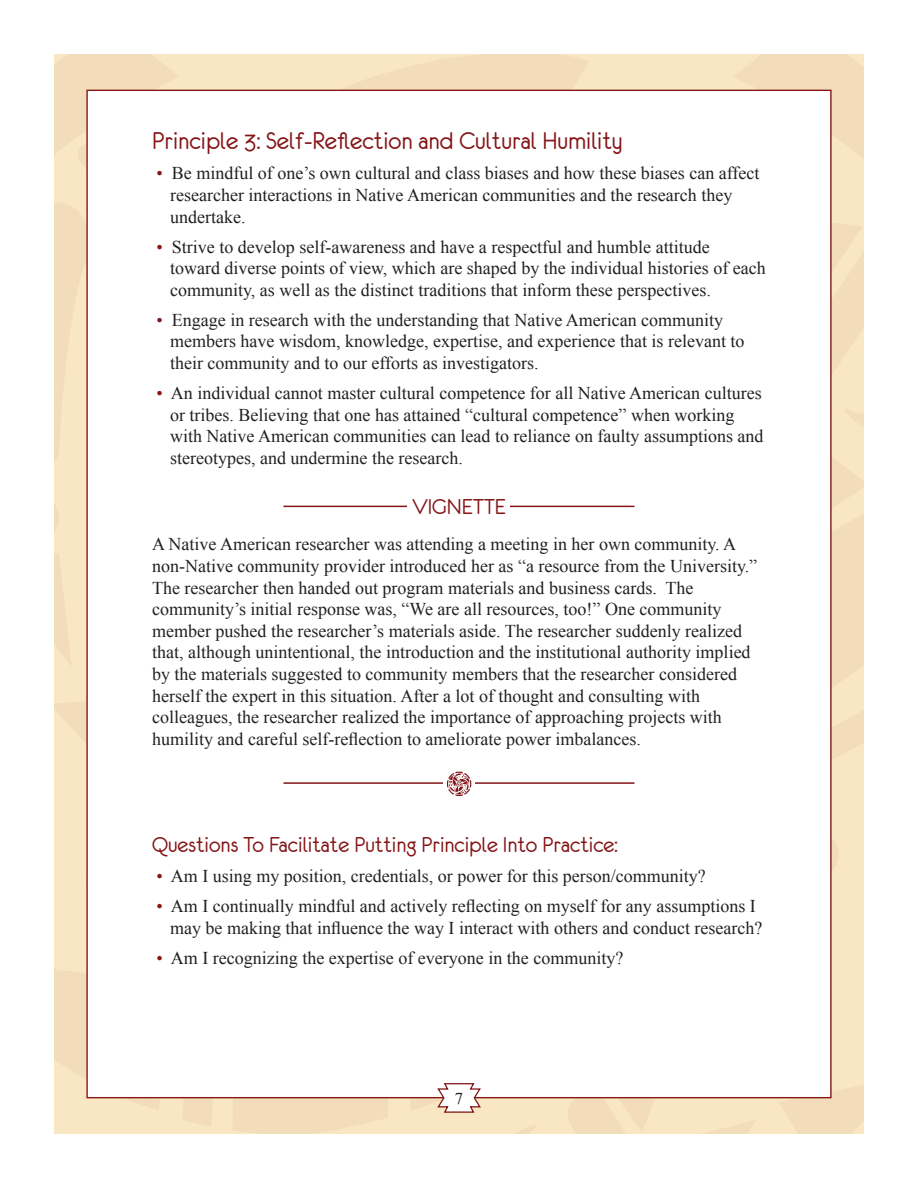
<style>
.page{position:relative;width:918px;height:1188px;background:#fff}
.page>*{position:absolute;margin:0;border:0;box-sizing:border-box;transform-origin:0 0}
.t1{font:27px "Eurofurenceregular";color:#851517}
.t2{font:24px "Eurofurenceregular";color:#851517}
.t3{font:18px/21.6px "Times New Roman";color:#231f20}
.t4{font:16.5px "Times New Roman";color:#231f20}
.s1{color:#851517}
</style>
<div class="page">
<div style="left:54px;top:485px;width:32px;height:215px;background:#f9e6c2"></div>
<svg style="left:425px;top:54px;width:126px;height:36px;background:#f2dab8"></svg>
<div style="left:832px;top:554px;width:32px;height:91px;background:#f3dcba"></div>
<svg style="left:832px;top:645px;width:32px;height:146px;background:#f6e1be"></svg>
<div style="left:232px;top:1098px;width:99px;height:36px;background:#f3dcba"></div>
<svg style="left:54px;top:855px;width:170px;height:279px;background:#f6e2bf"></svg>
<svg style="left:54px;top:54px;width:371px;height:431px;background:#f5e0bd"></svg>
<svg style="left:54px;top:494px;width:5px;height:47px"></svg>
<svg style="left:54px;top:553px;width:18px;height:114px;background:#f5e0bd"></svg>
<svg style="left:54px;top:700px;width:32px;height:98px;background:#f7e3c0"></svg>
<svg style="left:551px;top:54px;width:313px;height:500px;background:#f5e0bd"></svg>
<div style="left:791px;top:831px;width:48px;height:47px;background:#f3dcba;border-radius:50%"></div>
<div style="left:86px;top:90px;width:746px;height:1008px;background:#fff;border:1px solid #851517"></div>
<svg style="left:331px;top:904px;width:533px;height:230px"></svg>
<svg style="left:283px;top:771px;width:352px;height:25px"></svg>
<hr style="left:284px;top:506px;width:350px;height:1px;background:#851517">
<div style="left:408px;top:495px;width:102px;height:19px;background:#fff"></div>
<p class="t1" style="left:152px;top:127px;width:473px">Principle 3: Self-Reflection and Cultural Humility</p>
<p class="t3" style="left:157px;top:162px;width:604px"><span class="s1">•</span> Be mindful of one’s own cultural and class biases and how these biases can affect</p>
<p class="t3" style="left:170px;top:184px;width:564px">researcher interactions in Native American communities and the research they</p>
<p class="t3" style="left:170px;top:205px;width:77px">undertake.</p>
<p class="t3" style="left:157px;top:235px;width:555px"><span class="s1">•</span> Strive to develop self-awareness and have a respectful and humble attitude</p>
<p class="t3" style="left:170px;top:257px;width:597px">toward diverse points of view, which are shaped by the individual histories of each</p>
<p class="t3" style="left:170px;top:279px;width:542px">community, as well as the distinct traditions that inform these perspectives.</p>
<p class="t3" style="left:170px;top:309px;width:576px;text-indent:-14px"><span class="s1">•</span> Engage in research with the understanding that Native American community members have wisdom, knowledge, expertise, and experience that is relevant to</p>
<p class="t3" style="left:170px;top:352px;width:370px">their community and to our efforts as investigators.</p>
<p class="t3" style="left:170px;top:382px;width:593px;text-indent:-14px"><span class="s1">•</span> An individual cannot master cultural competence for all Native American cultures or tribes. Believing that one has attained “cultural competence” when working</p>
<p class="t3" style="left:170px;top:425px;width:595px">with Native American communities can lead to reliance on faulty assumptions and</p>
<p class="t3" style="left:170px;top:447px;width:294px">stereotypes, and undermine the research.</p>
<p class="t2" style="left:412px;top:494px;width:95px">VIGNETTE</p>
<p class="t3" style="left:152px;top:533px;width:607px">A Native American researcher was attending a meeting in her own community. A non-Native community provider introduced her as “a resource from the University.” The researcher then handed out program materials and business cards. The community’s initial response was, “We are all resources, too!” One community member pushed the researcher’s materials aside. The researcher suddenly realized that, although unintentional, the introduction and the institutional authority implied by the materials suggested to community members that the researcher considered herself the expert in this situation. After a lot of thought and consulting with colleagues, the researcher realized the importance of approaching projects with humility and careful self-reflection to ameliorate power imbalances.</p>
<p class="t2" style="left:152px;top:833px;width:467px">Questions To Facilitate Putting Principle Into Practice:</p>
<p class="t3" style="left:157px;top:865px;width:551px"><span class="s1">•</span> Am I using my position, credentials, or power for this person/community?</p>
<p class="t3" style="left:157px;top:895px;width:601px"><span class="s1">•</span> Am I continually mindful and actively reflecting on myself for any assumptions I</p>
<p class="t3" style="left:170px;top:917px;width:594px">may be making that influence the way I interact with others and conduct research?</p>
<p class="t3" style="left:157px;top:947px;width:468px"><span class="s1">•</span> Am I recognizing the expertise of everyone in the community?</p>
<p class="t4" style="left:455px;top:1087px;width:10px">7</p>
</div>
